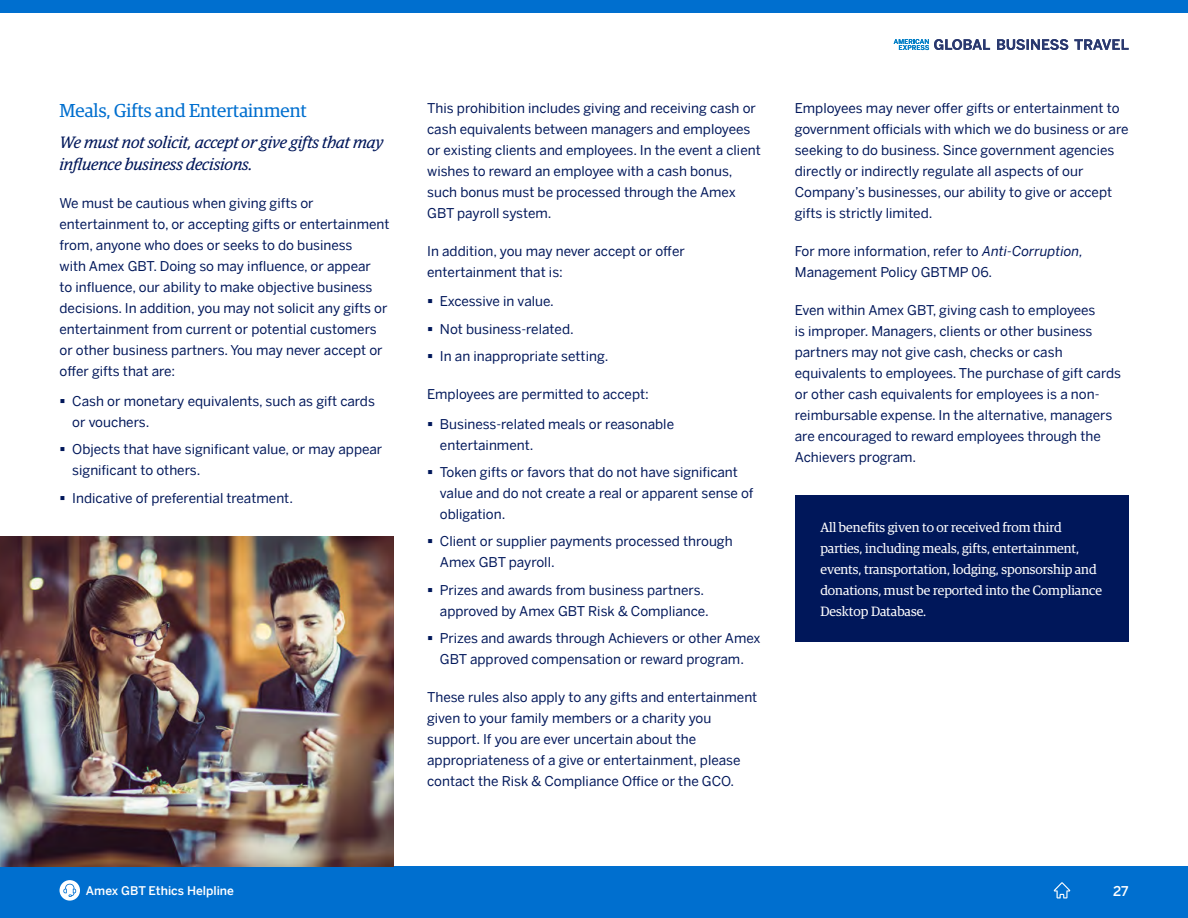
<style>
.page{position:relative;width:1188px;height:918px;background:#fff}
.page>*{position:absolute;margin:0;border:0;box-sizing:border-box;transform-origin:0 0}
.t1{font:18.75px "Guardian Egyp";color:#006fcf}
.t2{font:italic 16.5px/22.5px "Guardian Egyp";color:#00175a}
.t3{font:13.5px/21px "Benton Sans";color:#00175a}
.t4{font:13.5px/21px "Guardian Egyp";color:#fff}
.t5{font:500 13.5px "Benton Sans";color:#fff}
.t6{font:500 12px "Benton Sans";color:#fff}
.s1{font-style:italic}
</style>
<div class="page">
<div style="left:0;top:0;width:1188px;height:13px;background:#006fcf"></div>
<div style="left:0;top:867px;width:1188px;height:51px;background:#006fcf"></div>
<svg style="left:1054px;top:882px;width:16px;height:16px"></svg>
<div style="left:60px;top:880px;width:20px;height:21px;background:#fff;border-radius:50%"></div>
<svg style="left:63px;top:884px;width:13px;height:13px"></svg>
<svg style="left:997px;top:39px;width:71px;height:11px"></svg>
<svg style="left:1074px;top:39px;width:55px;height:11px"></svg>
<svg style="left:894px;top:39px;width:96px;height:11px"></svg>
<img style="left:0;top:536px;width:393px;height:331px">
<div style="left:795px;top:495px;width:333px;height:147px;background:#00175a"></div>
<h1 class="t1" style="left:60px;top:97px;width:249px">Meals, Gifts and Entertainment</h1>
<p class="t2" style="left:60px;top:130px;width:325px">We must not solicit, accept or give gifts that may influence business decisions.</p>
<p class="t3" style="left:60px;top:192px;width:332px">We must be cautious when giving gifts or entertainment to, or accepting gifts or entertainment from, anyone who does or seeks to do business<br>with Amex GBT. Doing so may influence, or appear<br>to influence, our ability to make objective business decisions. In addition, you may not solicit any gifts or entertainment from current or potential customers or other business partners. You may never accept or offer gifts that are:</p>
<p class="t3" style="left:72px;top:390px;width:304px">Cash or monetary equivalents, such as gift cards or vouchers.</p>
<p class="t3" style="left:72px;top:438px;width:312px">Objects that have significant value, or may appear significant to others.</p>
<p class="t3" style="left:72px;top:487px;width:222px">Indicative of preferential treatment.</p>
<p class="t3" style="left:427px;top:97px;width:335px">This prohibition includes giving and receiving cash or cash equivalents between managers and employees or existing clients and employees. In the event a client wishes to reward an employee with a cash bonus, such bonus must be processed through the Amex GBT payroll system.</p>
<p class="t3" style="left:427px;top:240px;width:259px">In addition, you may never accept or offer entertainment that is:</p>
<p class="t3" style="left:440px;top:287px;width:170px;line-height:27.5px">Excessive in value.<br>Not business-related.<br>In an inappropriate setting.</p>
<p class="t3" style="left:440px;top:379px;width:236px;line-height:29.5px;text-indent:-13px">Employees are permitted to accept:<br>Business-related meals or reasonable</p>
<p class="t3" style="left:440px;top:430px;width:300px;line-height:27.5px">entertainment.<br>Token gifts or favors that do not have significant</p>
<p class="t3" style="left:440px;top:482px;width:315px">value and do not create a real or apparent sense of obligation.</p>
<p class="t3" style="left:440px;top:530px;width:294px">Client or supplier payments processed through<br>Amex GBT payroll.</p>
<p class="t3" style="left:440px;top:579px;width:270px">Prizes and awards from business partners. approved by Amex GBT Risk &amp; Compliance.</p>
<p class="t3" style="left:440px;top:627px;width:322px">Prizes and awards through Achievers or other Amex<br>GBT approved compensation or reward program.</p>
<p class="t3" style="left:427px;top:686px;width:332px">These rules also apply to any gifts and entertainment given to your family members or a charity you support. If you are ever uncertain about the appropriateness of a give or entertainment, please contact the Risk &amp; Compliance Office or the GCO.</p>
<p class="t3" style="left:795px;top:97px;width:335px">Employees may never offer gifts or entertainment to government officials with which we do business or are seeking to do business. Since government agencies directly or indirectly regulate all aspects of our Company’s businesses, our ability to give or accept gifts is strictly limited.</p>
<p class="t3" style="left:795px;top:240px;width:290px">For more information, refer to <span class="s1">Anti-Corruption,<br></span>Management Policy GBTMP 06.</p>
<p class="t3" style="left:795px;top:299px;width:328px">Even within Amex GBT, giving cash to employees<br>is improper. Managers, clients or other business partners may not give cash, checks or cash equivalents to employees. The purchase of gift cards or other cash equivalents for employees is a non&shy;reimbursable expense. In the alternative, managers are encouraged to reward employees through the Achievers program.</p>
<p class="t4" style="left:820px;top:515px;width:283px">All benefits given to or received from third parties, including meals, gifts, entertainment, events, transportation, lodging, sponsorship and donations, must be reported into the Compliance Desktop Database.</p>
<p class="t6" style="left:86px;top:882px;width:150px">Amex GBT Ethics Helpline</p>
<p class="t5" style="left:1113px;top:881px;width:17px">27</p>
</div>
